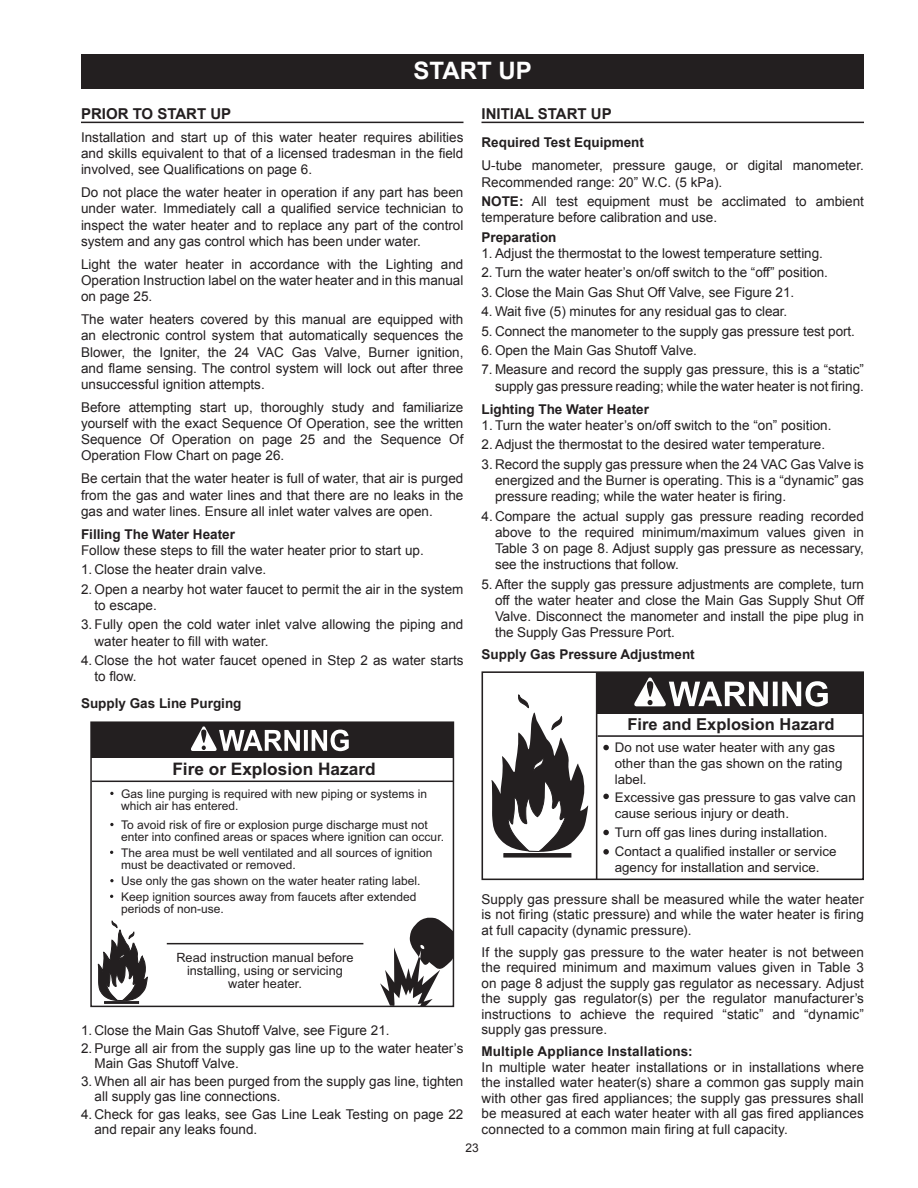
<style>
.page{position:relative;width:918px;height:1188px;background:#fff}
.page>*{position:absolute;margin:0;border:0;box-sizing:border-box;transform-origin:0 0}
.t1{font:700 24px "Arial";color:#fff}
.t2{font:700 17.25px "Arial";color:#231f20}
.t3{font:700 16.5px "Arial";color:#231f20}
.t4{font:700 15px "Arial";color:#231f20}
.t5{font:13.5px/16.2px "Arial";color:#231f20;text-align:justify}
.t6{font:700 13.5px "Arial";color:#231f20}
.t7{font:13.35px/16px "Arial";color:#231f20}
.t8{font:12.75px/12.8px "Arial";color:#231f20;text-align:center}
.t9{font:12px/12px "Arial";color:#231f20}
.s1{font-weight:700}
</style>
<div class="page">
<hr style="left:81px;top:122px;width:383px;height:1px;background:#231f20">
<div style="left:104px;top:1001px;width:35px;height:3px;background:#231f20;border:1px solid #231f20"></div>
<svg style="left:98px;top:921px;width:49px;height:80px"></svg>
<svg style="left:380px;top:917px;width:71px;height:87px"></svg>
<div style="left:90px;top:721px;width:364px;height:286px;border:2px solid #231f20"></div>
<div style="left:91px;top:722px;width:362px;height:36px;background:#231f20"></div>
<svg style="left:191px;top:726px;width:158px;height:25px"></svg>
<hr style="left:92px;top:781px;width:361px;height:1px;background:#231f20">
<hr style="left:167px;top:943px;width:196px;height:1px;background:#231f20">
<svg style="left:110px;top:823px;width:4px;height:3px"></svg>
<svg style="left:110px;top:792px;width:4px;height:3px"></svg>
<svg style="left:110px;top:879px;width:4px;height:3px"></svg>
<div style="left:81px;top:54px;width:783px;height:34px;background:#231f20"></div>
<hr style="left:482px;top:122px;width:382px;height:1px;background:#231f20">
<hr style="left:504px;top:853px;width:67px;height:4px;background:#231f20">
<svg style="left:491px;top:695px;width:97px;height:157px"></svg>
<div style="left:482px;top:671px;width:382px;height:209px;border:2px solid #231f20"></div>
<div style="left:598px;top:672px;width:265px;height:42px;background:#231f20"></div>
<svg style="left:634px;top:677px;width:194px;height:30px"></svg>
<hr style="left:598px;top:735px;width:265px;height:2px;background:#231f20">
<hr style="left:596px;top:672px;width:1px;height:207px;background:#231f20">
<svg style="left:603px;top:745px;width:6px;height:5px"></svg>
<svg style="left:603px;top:794px;width:6px;height:5px"></svg>
<svg style="left:603px;top:830px;width:6px;height:5px"></svg>
<svg style="left:603px;top:849px;width:6px;height:6px"></svg>
<h1 class="t1" style="left:414px;top:55px;width:120px">Start Up</h1>
<p class="t4" style="left:482px;top:104px;width:132px">Initial Start Up</p>
<p class="t6" style="left:482px;top:134px;width:164px">Required Test Equipment</p>
<p class="t5" style="left:482px;top:158px;width:384px">U-tube manometer, pressure gauge, or digital manometer.<br>Recommended range: 20” W.C. (5 kPa).</p>
<p class="t5" style="left:482px;top:193px;width:384px"><span class="s1">Note:</span> All test equipment must be acclimated to ambient temperature before calibration and use.</p>
<p class="t6" style="left:482px;top:228px;width:77px">Preparation</p>
<p class="t5" style="left:482px;top:245px;width:343px">1. Adjust the thermostat to the lowest temperature setting.</p>
<p class="t5" style="left:482px;top:265px;width:348px">2. Turn the water heater’s on/off switch to the “off” position.</p>
<p class="t5" style="left:482px;top:284px;width:314px">3. Close the Main Gas Shut Off Valve, see Figure 21.</p>
<p class="t5" style="left:482px;top:303px;width:307px">4. Wait five (5) minutes for any residual gas to clear.</p>
<p class="t5" style="left:482px;top:323px;width:375px">5. Connect the manometer to the supply gas pressure test port.</p>
<p class="t5" style="left:482px;top:342px;width:217px">6. Open the Main Gas Shutoff Valve.</p>
<p class="t5" style="left:482px;top:362px;width:384px;text-align:right">7. Measure and record the supply gas pressure, this is a “static” supply gas pressure reading; while the water heater is not firing.</p>
<p class="t6" style="left:482px;top:400px;width:169px">Lighting The Water Heater</p>
<p class="t5" style="left:482px;top:417px;width:351px">1. Turn the water heater’s on/off switch to the “on” position.</p>
<p class="t5" style="left:482px;top:437px;width:345px">2. Adjust the thermostat to the desired water temperature.</p>
<p class="t5" style="left:495px;top:456px;width:370px;text-indent:-14px">3. Record the supply gas pressure when the 24 VAC Gas Valve is energized and the Burner is operating. This is a “dynamic” gas pressure reading; while the water heater is firing.</p>
<p class="t5" style="left:495px;top:508px;width:370px;text-indent:-14px">4. Compare the actual supply gas pressure reading recorded above to the required minimum/maximum values given in Table 3 on page 8. Adjust supply gas pressure as necessary, see the instructions that follow.</p>
<p class="t5" style="left:495px;top:576px;width:370px;text-indent:-14px">5. After the supply gas pressure adjustments are complete, turn off the water heater and close the Main Gas Supply Shut Off Valve. Disconnect the manometer and install the pipe plug in the Supply Gas Pressure Port.</p>
<p class="t6" style="left:482px;top:645px;width:215px">Supply Gas Pressure Adjustment</p>
<p class="t4" style="left:81px;top:104px;width:152px">Prior to Start Up</p>
<p class="t5" style="left:81px;top:129px;width:384px">Installation and start up of this water heater requires abilities and skills equivalent to that of a licensed tradesman in the field involved, see Qualifications on page 6.</p>
<p class="t5" style="left:81px;top:185px;width:384px">Do not place the water heater in operation if any part has been under water. Immediately call a qualified service technician to inspect the water heater and to replace any part of the control system and any gas control which has been under water.</p>
<p class="t5" style="left:81px;top:256px;width:384px">Light the water heater in accordance with the Lighting and Operation Instruction label on the water heater and in this manual on page 25.</p>
<p class="t5" style="left:81px;top:311px;width:384px">The water heaters covered by this manual are equipped with an electronic control system that automatically sequences the Blower, the Igniter, the 24 VAC Gas Valve, Burner ignition, and flame sensing. The control system will lock out after three unsuccessful ignition attempts.</p>
<p class="t5" style="left:81px;top:399px;width:384px">Before attempting start up, thoroughly study and familiarize yourself with the exact Sequence Of Operation, see the written Sequence Of Operation on page 25 and the Sequence Of Operation Flow Chart on page 26.</p>
<p class="t5" style="left:81px;top:471px;width:384px">Be certain that the water heater is full of water, that air is purged from the gas and water lines and that there are no leaks in the gas and water lines. Ensure all inlet water valves are open.</p>
<p class="t6" style="left:81px;top:525px;width:156px">Filling The Water Heater</p>
<p class="t5" style="left:81px;top:542px;width:344px">Follow these steps to fill the water heater prior to start up.</p>
<p class="t5" style="left:81px;top:562px;width:187px">1. Close the heater drain valve.</p>
<p class="t5" style="left:94px;top:581px;width:370px;text-indent:-14px">2. Open a nearby hot water faucet to permit the air in the system to escape.</p>
<p class="t5" style="left:94px;top:617px;width:370px;text-indent:-14px">3. Fully open the cold water inlet valve allowing the piping and water heater to fill with water.</p>
<p class="t5" style="left:94px;top:652px;width:371px;text-indent:-14px">4. Close the hot water faucet opened in Step 2 as water starts to flow.</p>
<p class="t6" style="left:81px;top:694px;width:162px">Supply Gas Line Purging</p>
<p class="t2" style="left:172px;top:758px;width:205px">Fire or Explosion Hazard</p>
<p class="t9" style="left:121px;top:788px;width:308px">Gas line purging is required with new piping or systems in which air has entered.</p>
<p class="t9" style="left:121px;top:819px;width:324px">To avoid risk of fire or explosion purge discharge must not enter into confined areas or spaces where ignition can occur.</p>
<p class="t9" style="left:121px;top:847px;width:313px">The area must be well ventilated and all sources of ignition must be deactivated or removed.</p>
<p class="t9" style="left:121px;top:873px;width:301px;line-height:16px">Use only the gas shown on the water heater rating label.<br>Keep ignition sources away from faucets after extended</p>
<p class="t9" style="left:121px;top:903px;width:104px">periods of non-use.</p>
<p class="t8" style="left:176px;top:952px;width:179px">Read instruction manual before installing, using or servicing water heater.</p>
<p class="t5" style="left:81px;top:1022px;width:310px">1. Close the Main Gas Shutoff Valve, see Figure 21.</p>
<p class="t5" style="left:94px;top:1041px;width:370px;line-height:15px;text-indent:-14px">2. Purge all air from the supply gas line up to the water heater’s<br>Main Gas Shutoff Valve.</p>
<p class="t5" style="left:94px;top:1074px;width:370px;line-height:15px;text-indent:-14px">3. When all air has been purged from the supply gas line, tighten all supply gas line connections.</p>
<p class="t5" style="left:94px;top:1107px;width:370px;line-height:15px;text-indent:-13px">4. Check for gas leaks, see Gas Line Leak Testing on page 22 and repair any leaks found.</p>
<p class="t3" style="left:628px;top:713px;width:208px">Fire and Explosion Hazard</p>
<p class="t7" style="left:615px;top:739px;width:229px">Do not use water heater with any gas other than the gas shown on the rating label.</p>
<p class="t7" style="left:615px;top:789px;width:242px">Excessive gas pressure to gas valve can cause serious injury or death.</p>
<p class="t7" style="left:615px;top:822px;width:223px;line-height:19.4px">Turn off gas lines during installation.<br>Contact a qualified installer or service</p>
<p class="t7" style="left:615px;top:859px;width:206px">agency for installation and service.</p>
<p class="t5" style="left:482px;top:892px;width:384px;line-height:15.5px">Supply gas pressure shall be measured while the water heater is not firing (static pressure) and while the water heater is firing at full capacity (dynamic pressure).</p>
<p class="t5" style="left:482px;top:945px;width:384px;line-height:15.5px">If the supply gas pressure to the water heater is not between the required minimum and maximum values given in Table 3 on page 8 adjust the supply gas regulator as necessary. Adjust the supply gas regulator(s) per the regulator manufacturer’s instructions to achieve the required “static” and “dynamic” supply gas pressure.</p>
<p class="t6" style="left:482px;top:1043px;width:213px">Multiple Appliance Installations:</p>
<p class="t5" style="left:482px;top:1060px;width:384px;line-height:15.5px">In multiple water heater installations or in installations where the installed water heater(s) share a common gas supply main with other gas fired appliances; the supply gas pressures shall be measured at each water heater with all gas fired appliances connected to a common main firing at full capacity.</p>
<p class="t9" style="left:465px;top:1142px;width:15px">23</p>
</div>
